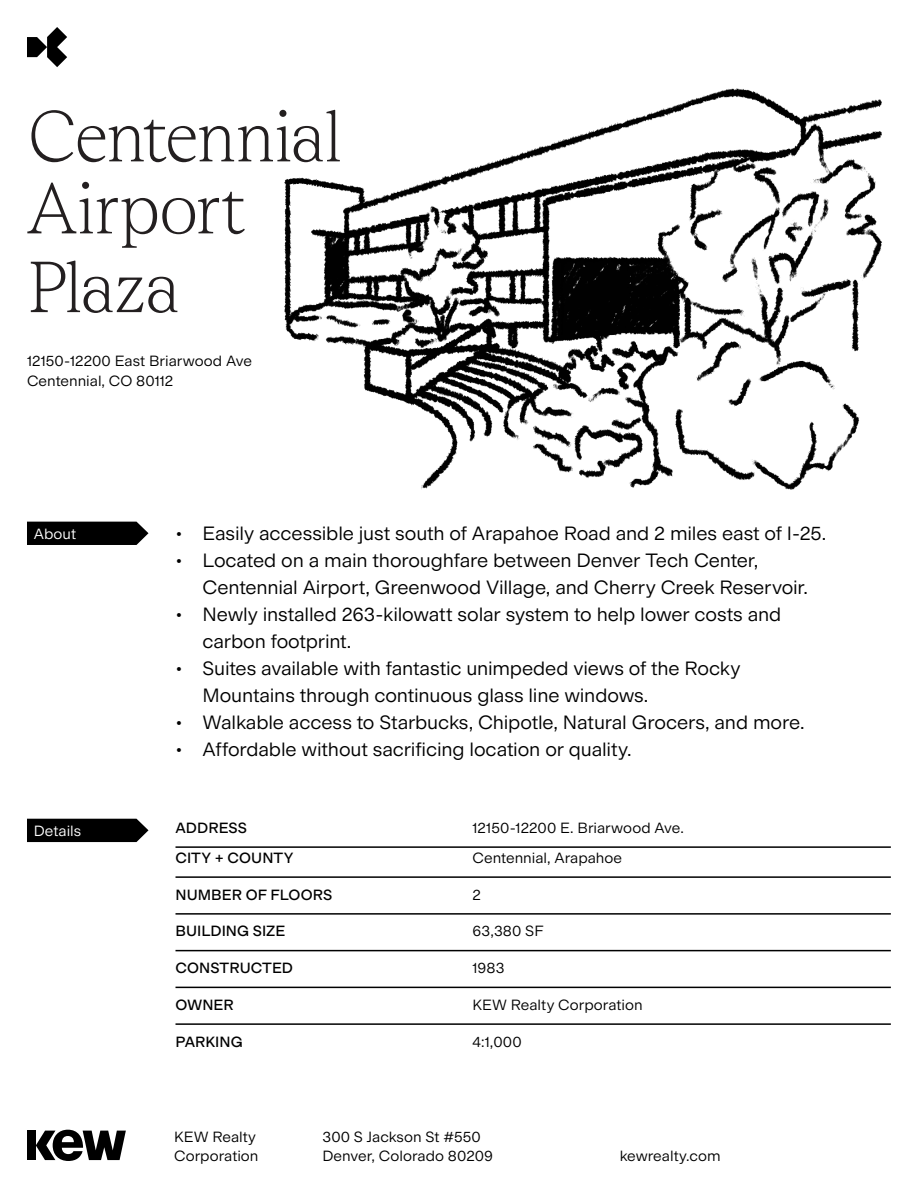
<style>
.page{position:relative;width:918px;height:1188px;background:#fff}
.page>*{position:absolute;margin:0;border:0;box-sizing:border-box;transform-origin:0 0}
.t1{font:100 72px/72px "Rhetorik Serif";letter-spacing:-.035em;color:#231f20}
.t2{font:300 19.5px/27px "Modern Gothic";letter-spacing:-.005em;color:#000}
.t3{font:300 15px/19.5px "Modern Gothic";color:#000}
.t4{font:15px "Modern Gothic";letter-spacing:.005em;color:#000}
.t5{font:300 15px "Modern Gothic";letter-spacing:.005em;color:#fff}
</style>
<div class="page">
<div style="left:27px;top:522px;width:121px;height:23px;background:#000"></div>
<div style="left:27px;top:1131px;width:9px;height:29px;background:#000"></div>
<svg style="left:36px;top:1130px;width:90px;height:31px"></svg>
<hr style="left:176px;top:846px;width:715px;height:2px;background:#000">
<hr style="left:176px;top:876px;width:715px;height:2px;background:#000">
<hr style="left:176px;top:913px;width:715px;height:2px;background:#000">
<hr style="left:176px;top:950px;width:715px;height:1px;background:#000">
<hr style="left:176px;top:987px;width:715px;height:1px;background:#000">
<hr style="left:176px;top:1023px;width:715px;height:2px;background:#000">
<div style="left:27px;top:819px;width:121px;height:23px;background:#000"></div>
<img style="left:284px;top:88px;width:598px;height:402px">
<svg style="left:27px;top:27px;width:40px;height:40px"></svg>
<p class="t1" style="left:27px;top:100px;width:317px">Centennial<br>Airport</p>
<p class="t1" style="left:27px;top:251px;width:155px">Plaza</p>
<p class="t3" style="left:27px;top:351px;width:227px">12150-12200 East Briarwood Ave<br>Centennial, CO 80112</p>
<p class="t5" style="left:34px;top:525px;width:44px">About</p>
<p class="t5" style="left:34px;top:822px;width:49px">Details</p>
<p class="t2" style="left:176px;top:520px;width:652px">• Easily accessible just south of Arapahoe Road and 2 miles east of I-25.</p>
<p class="t2" style="left:202px;top:547px;width:607px;text-indent:-27px">• Located on a main thoroughfare between Denver Tech Center,<br>Centennial Airport, Greenwood Village, and Cherry Creek Reservoir.</p>
<p class="t2" style="left:202px;top:601px;width:580px;text-indent:-27px">• Newly installed 263-kilowatt solar system to help lower costs and carbon footprint.</p>
<p class="t2" style="left:202px;top:655px;width:540px;text-indent:-27px">• Suites available with fantastic unimpeded views of the Rocky<br>Mountains through continuous glass line windows.</p>
<p class="t2" style="left:176px;top:709px;width:631px">• Walkable access to Starbucks, Chipotle, Natural Grocers, and more.</p>
<p class="t2" style="left:176px;top:736px;width:458px">• Affordable without sacrificing location or quality.</p>
<p class="t4" style="left:176px;top:819px;width:73px">ADDRESS</p>
<p class="t3" style="left:472px;top:818px;width:213px">12150-12200 E. Briarwood Ave.</p>
<p class="t4" style="left:176px;top:849px;width:120px">CITY + COUNTY</p>
<p class="t3" style="left:472px;top:848px;width:151px">Centennial, Arapahoe</p>
<p class="t4" style="left:176px;top:886px;width:158px">NUMBER OF FLOORS</p>
<p class="t3" style="left:472px;top:885px;width:10px">2</p>
<p class="t4" style="left:176px;top:922px;width:111px">BUILDING SIZE</p>
<p class="t3" style="left:472px;top:921px;width:73px">63,380 SF</p>
<p class="t4" style="left:176px;top:959px;width:119px">CONSTRUCTED</p>
<p class="t3" style="left:472px;top:958px;width:34px">1983</p>
<p class="t4" style="left:176px;top:996px;width:60px">OWNER</p>
<p class="t3" style="left:472px;top:995px;width:172px">KEW Realty Corporation</p>
<p class="t4" style="left:176px;top:1033px;width:69px">PARKING</p>
<p class="t3" style="left:472px;top:1032px;width:51px">4:1,000</p>
<p class="t3" style="left:174px;top:1127px;width:86px">KEW Realty<br>Corporation</p>
<p class="t3" style="left:322px;top:1127px;width:160px">300 S Jackson St #550</p>
<p class="t3" style="left:322px;top:1146px;width:172px">Denver, Colorado 80209</p>
<p class="t3" style="left:620px;top:1146px;width:103px">kewrealty.com</p>
</div>
